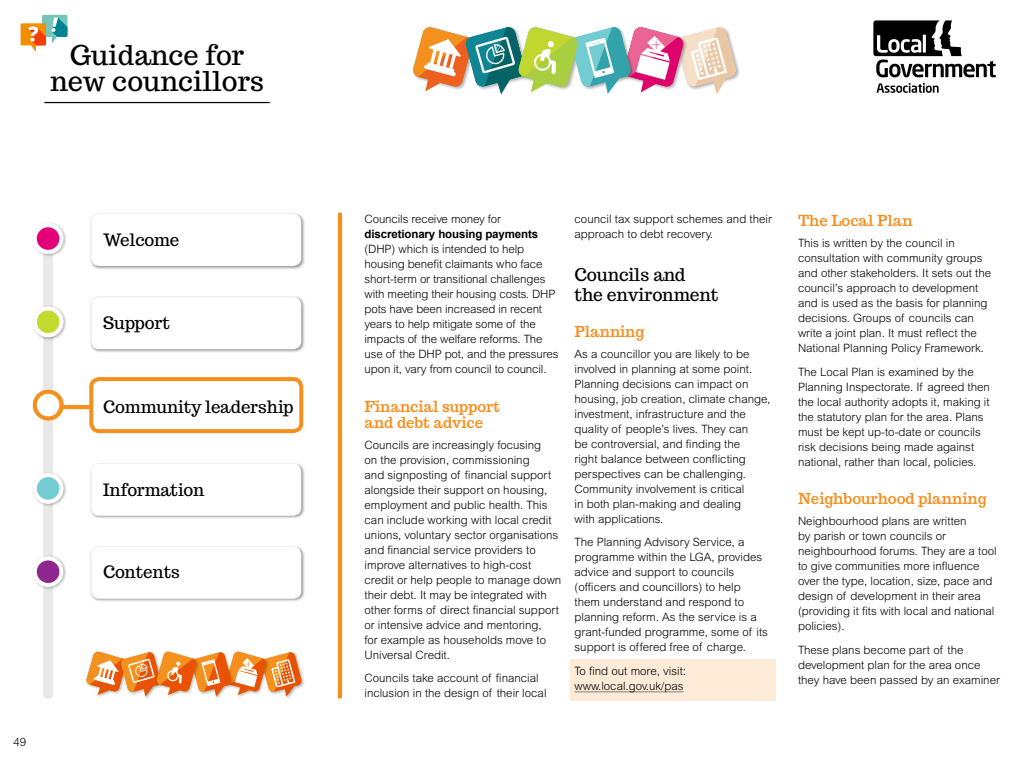
<style>
.page{position:relative;width:1024px;height:768px;background:#fff}
.page>*{position:absolute;margin:0;border:0;box-sizing:border-box;transform-origin:0 0}
.t1{font:27.2px/25.7px "Trocchi";letter-spacing:.01em;color:#000;text-align:center}
.CG_section_head{font:17.5px/20px "Trocchi";letter-spacing:-.005em;color:#000}
.t2{font:17px "Trocchi";color:#000}
.t3{font:17px "Trocchi";letter-spacing:-.02em;color:#000}
.CG_subhead_ORANGE{font:700 15px/16px "Trocchi";color:#f78f1f}
.CG_digital_BODY{font:300 11.5px/15px "Arial MT Std";color:#000}
.CG_shaded_ORANGE{font:300 11.5px/15px "Arial MT Std";color:#000}
.s1{font-family:"Arial";font-weight:700}
</style>
<div class="page">
<svg style="left:877px;top:83px;width:62px;height:10px"></svg>
<svg style="left:873px;top:20px;width:123px;height:57px"></svg>
<svg style="left:21px;top:15px;width:46px;height:37px"></svg>
<div style="left:676px;top:27px;width:65px;height:64px;background:#000;opacity:.3"></div>
<svg style="left:413px;top:27px;width:324px;height:68px"></svg>
<div style="left:260px;top:651px;width:45px;height:49px;background:#000;opacity:.3"></div>
<div style="left:225px;top:650px;width:45px;height:48px;background:#fff"></div>
<svg style="left:86px;top:651px;width:216px;height:46px"></svg>
<hr style="left:338px;top:212px;width:4px;height:486px;background:#f4901d;border-radius:2px">
<div style="left:43px;top:237px;width:10px;height:461px;background:#e8e8e8;border-radius:4px"></div>
<div style="left:89px;top:212px;width:216px;height:58px;background:#000;opacity:.4"></div>
<div style="left:91px;top:214px;width:210px;height:52px;background:#fff;border-radius:8px"></div>
<div style="left:31px;top:222px;width:36px;height:36px;background:#000;opacity:.3"></div>
<div style="left:31px;top:471px;width:36px;height:36px;background:#000;opacity:.3"></div>
<div style="left:31px;top:555px;width:36px;height:36px;background:#000;opacity:.3"></div>
<div style="left:35px;top:558px;width:26px;height:27px;background:#90268f;border-radius:50%"></div>
<div style="left:33px;top:556px;width:30px;height:31px;border:4px solid #fff;border-radius:50%"></div>
<div style="left:89px;top:545px;width:216px;height:57px;background:#000;opacity:.4"></div>
<div style="left:91px;top:547px;width:210px;height:52px;background:#fff;border-radius:8px"></div>
<div style="left:89px;top:462px;width:216px;height:57px;background:#000;opacity:.4"></div>
<div style="left:91px;top:464px;width:210px;height:52px;background:#fff;border-radius:8px"></div>
<div style="left:89px;top:377px;width:214px;height:56px;border:4px solid #f78f1f;border-radius:8px"></div>
<div style="left:35px;top:392px;width:27px;height:26px;background:#f78f1f;border-radius:50%"></div>
<div style="left:33px;top:390px;width:31px;height:30px;border:4px solid #f78f1f;border-radius:50%"></div>
<div style="left:31px;top:305px;width:36px;height:36px;background:#000;opacity:.3"></div>
<div style="left:89px;top:295px;width:216px;height:58px;background:#000;opacity:.4"></div>
<div style="left:91px;top:297px;width:210px;height:52px;background:#fff;border-radius:8px"></div>
<hr style="left:45px;top:102px;width:224px;height:1px;background:#000">
<div style="left:35px;top:225px;width:26px;height:27px;background:#e30078;border-radius:50%"></div>
<div style="left:33px;top:223px;width:30px;height:31px;border:4px solid #fff;border-radius:50%"></div>
<div style="left:35px;top:309px;width:26px;height:26px;background:#c2d92e;border-radius:50%"></div>
<div style="left:33px;top:307px;width:30px;height:30px;border:4px solid #fff;border-radius:50%"></div>
<div style="left:35px;top:392px;width:26px;height:26px;background:#fff;border-radius:50%"></div>
<div style="left:33px;top:390px;width:30px;height:30px;border:4px solid #f78f1f;border-radius:50%"></div>
<div style="left:35px;top:475px;width:26px;height:27px;background:#73ccd1;border-radius:50%"></div>
<div style="left:33px;top:473px;width:30px;height:31px;border:4px solid #fff;border-radius:50%"></div>
<hr style="left:62px;top:405px;width:29px;height:4px;background:#f78f1f">
<div style="left:570px;top:659px;width:206px;height:41px;background:#feebd7"></div>
<hr style="left:575px;top:692px;width:109px;height:1px;background:#808080">
<h1 class="t1" style="left:50px;top:42px;width:216px">Guidance for new councillors</h1>
<h3 class="t3" style="left:103px;top:229px;width:78px">Welcome</h3>
<h3 class="t2" style="left:103px;top:312px;width:68px">Support</h3>
<h3 class="t2" style="left:103px;top:395px;width:192px">Community leadership</h3>
<h3 class="t2" style="left:103px;top:479px;width:103px">Information</h3>
<h3 class="t2" style="left:103px;top:561px;width:78px">Contents</h3>
<p class="CG_digital_BODY" style="left:13px;top:735px;width:14px">49</p>
<p class="CG_digital_BODY" style="left:365px;top:212px;width:196px">Councils receive money for <span class="s1">discretionary housing payments </span>(DHP) which is intended to help housing benefit claimants who face short-term or transitional challenges with meeting their housing costs. DHP pots have been increased in recent years to help mitigate some of the impacts of the welfare reforms. The use of the DHP pot, and the pressures upon it, vary from council to council.</p>
<p class="CG_subhead_ORANGE" style="left:365px;top:399px;width:137px">Financial support and debt advice</p>
<p class="CG_digital_BODY" style="left:365px;top:437px;width:198px">Councils are increasingly focusing<br>on the provision, commissioning<br>and signposting of financial support alongside their support on housing, employment and public health. This can include working with local credit unions, voluntary sector organisations and financial service providers to improve alternatives to high-cost credit or help people to manage down their debt. It may be integrated with other forms of direct financial support or intensive advice and mentoring,<br>for example as households move to Universal Credit.</p>
<p class="CG_digital_BODY" style="left:365px;top:671px;width:184px">Councils take account of financial inclusion in the design of their local</p>
<p class="CG_digital_BODY" style="left:575px;top:212px;width:199px">council tax support schemes and their approach to debt recovery.</p>
<p class="CG_section_head" style="left:575px;top:264px;width:146px">Councils and<br>the environment</p>
<p class="CG_subhead_ORANGE" style="left:575px;top:324px;width:71px">Planning</p>
<p class="CG_digital_BODY" style="left:575px;top:346px;width:197px">As a councillor you are likely to be involved in planning at some point.<br>Planning decisions can impact on housing, job creation, climate change, investment, infrastructure and the quality of people’s lives. They can<br>be controversial, and finding the<br>right balance between conflicting perspectives can be challenging.<br>Community involvement is critical<br>in both plan-making and dealing<br>with applications.</p>
<p class="CG_digital_BODY" style="left:575px;top:535px;width:195px">The Planning Advisory Service, a programme within the LGA, provides advice and support to councils (officers and councillors) to help them understand and respond to planning reform. As the service is a grant-funded programme, some of its support is offered free of charge.</p>
<p class="CG_shaded_ORANGE" style="left:575px;top:663px;width:113px">To find out more, visit: www.local.gov.uk/pas</p>
<p class="CG_subhead_ORANGE" style="left:798px;top:214px;width:116px">The Local Plan</p>
<p class="CG_digital_BODY" style="left:798px;top:236px;width:195px">This is written by the council in consultation with community groups and other stakeholders. It sets out the council’s approach to development and is used as the basis for planning decisions. Groups of councils can write a joint plan. It must reflect the National Planning Policy Framework.</p>
<p class="CG_digital_BODY" style="left:798px;top:364px;width:194px">The Local Plan is examined by the Planning Inspectorate. If agreed then the local authority adopts it, making it the statutory plan for the area. Plans must be kept up-to-date or councils risk decisions being made against national, rather than local, policies.</p>
<p class="CG_subhead_ORANGE" style="left:798px;top:492px;width:190px">Neighbourhood planning</p>
<p class="CG_digital_BODY" style="left:798px;top:514px;width:200px">Neighbourhood plans are written<br>by parish or town councils or neighbourhood forums. They are a tool to give communities more influence over the type, location, size, pace and design of development in their area (providing it fits with local and national policies).</p>
<p class="CG_digital_BODY" style="left:798px;top:642px;width:203px">These plans become part of the development plan for the area once they have been passed by an examiner</p>
</div>
